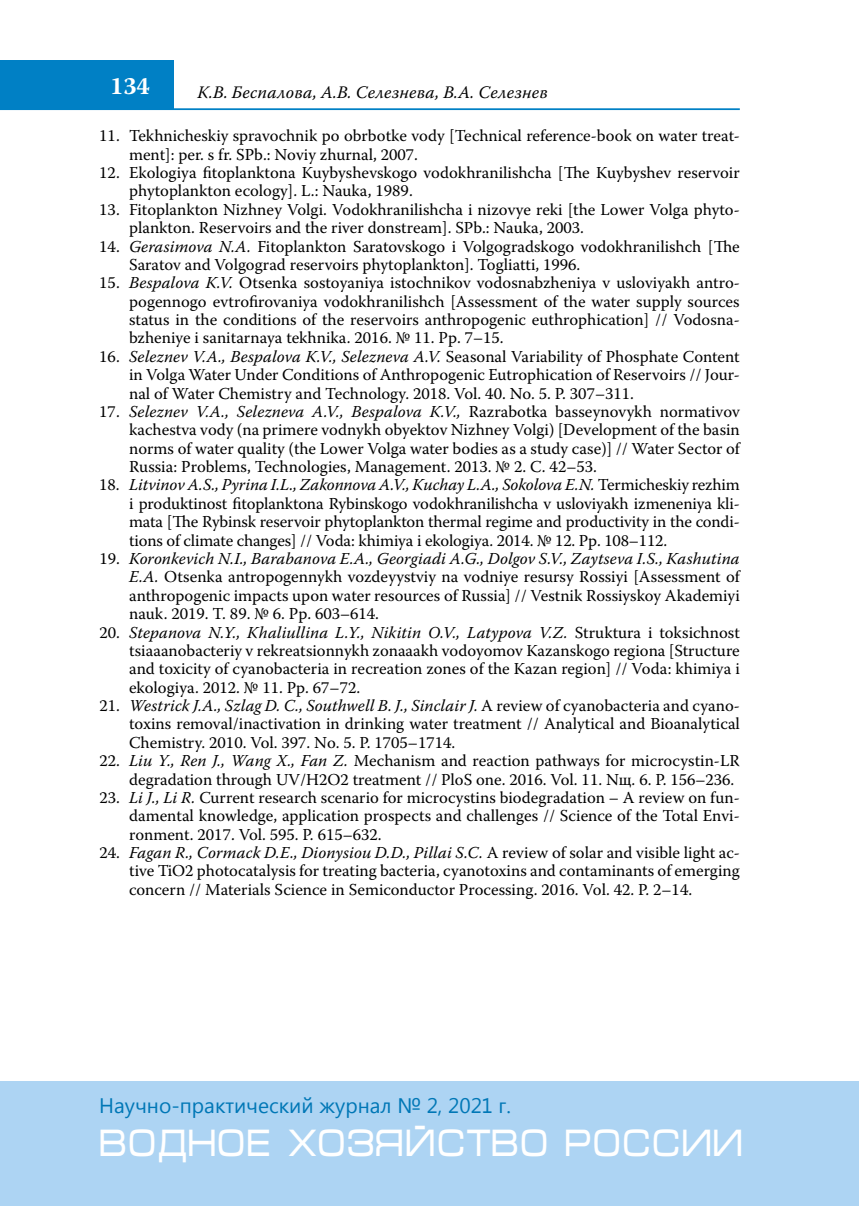
<style>
.page{position:relative;width:859px;height:1206px;background:#fff}
.page>*{position:absolute;margin:0;border:0;box-sizing:border-box;transform-origin:0 0}
.t1{font:38.5px "Micra C";color:#fff;scale:.83 1}
.t2{font:700 24.5px "Warnock Pro";color:#fff}
.t3{font:21px "Segoe UI";color:#0077b6}
.t4{font:italic 17.5px "Warnock Pro";letter-spacing:.01em;color:#000}
.t5{font:16.62px/18.4px "Warnock Pro";color:#000;text-align:justify}
.s1{font-style:italic}
</style>
<div class="page">
<hr style="left:0;top:108px;width:739px;height:2px;background:#0080c5">
<div style="left:0;top:60px;width:174px;height:50px;background:#0080c5"></div>
<div style="left:0;top:1081px;width:858px;height:124px;background:#add4f3"></div>
<h2 class="t2" style="left:110px;top:71px;width:41px">134</h2>
<p class="t4" style="left:197px;top:82px;width:352px">К.В. Беспалова, А.В. Селезнева, В.А. Селезнев</p>
<p class="t5" style="left:129px;top:126px;width:612px;text-indent:-30px">11. Tekhnicheskiy spravochnik po obrbotke vody [Technical reference-book on water treat&shy;ment]: per. s fr. SPb.: Noviy zhurnal, 2007.</p>
<p class="t5" style="left:129px;top:163px;width:612px;text-indent:-30px">12. Ekologiya fitoplanktona Kuybyshevskogo vodokhranilishcha [The Kuybyshev reservoir phytoplankton ecology]. L.: Nauka, 1989.</p>
<p class="t5" style="left:129px;top:200px;width:612px;text-indent:-30px">13. Fitoplankton Nizhney Volgi. Vodokhranilishcha i nizovye reki [the Lower Volga phyto&shy;plankton. Reservoirs and the river donstream]. SPb.: Nauka, 2003.</p>
<p class="t5" style="left:129px;top:236px;width:612px;text-indent:-30px">14. <span class="s1">Gerasimova N.A.</span> Fitoplankton Saratovskogo i Volgogradskogo vodokhranilishch [The<br>Saratov and Volgograd reservoirs phytoplankton]. Togliatti, 1996.</p>
<p class="t5" style="left:129px;top:273px;width:612px;text-indent:-30px">15. <span class="s1">Bespalova K.V.</span> Otsenka sostoyaniya istochnikov vodosnabzheniya v usloviyakh antro&shy;pogennogo evtrofirovaniya vodokhranilishch [Assessment of the water supply sources status in the conditions of the reservoirs anthropogenic euthrophication] // Vodosna&shy;bzheniye i sanitarnaya tekhnika. 2016. № 11. Pp. 7–15.</p>
<p class="t5" style="left:129px;top:347px;width:612px;text-indent:-30px">16. <span class="s1">Seleznev V.A., Bespalova K.V., Selezneva A.V.</span> Seasonal Variability of Phosphate Content in Volga Water Under Conditions of Anthropogenic Eutrophication of Reservoirs // Jour&shy;nal of Water Chemistry and Technology. 2018. Vol. 40. No. 5. Р. 307–311.</p>
<p class="t5" style="left:129px;top:402px;width:612px;text-indent:-30px">17. <span class="s1">Seleznev V.A., Selezneva A.V., Bespalova K.V.,</span> Razrabotka basseynovykh normativov kachestva vody (na primere vodnykh obyektov Nizhney Volgi) [Development of the basin norms of water quality (the Lower Volga water bodies as a study case)] // Water Sector of Russia: Problems, Technologies, Management. 2013. № 2. С. 42–53.</p>
<p class="t5" style="left:129px;top:475px;width:612px;text-indent:-30px">18. <span class="s1">Litvinov A.S., Pyrina I.L., Zakonnova A.V., Kuchay L.A., Sokolova E.N.</span> Termicheskiy rezhim i produktinost fitoplanktona Rybinskogo vodokhranilishcha v usloviyakh izmeneniya kli&shy;mata [The Rybinsk reservoir phytoplankton thermal regime and productivity in the condi&shy;tions of climate changes] // Voda: khimiya i ekologiya. 2014. № 12. Pp. 108–112.</p>
<p class="t5" style="left:129px;top:549px;width:612px;text-indent:-30px">19. <span class="s1">Koronkevich N.I., Barabanova E.A., Georgiadi A.G., Dolgov S.V., Zaytseva I.S., Kashutina E.A.</span> Otsenka antropogennykh vozdeyystviy na vodniye resursy Rossiyi [Assessment of anthropogenic impacts upon water resources of Russia] // Vestnik Rossiyskoy Akademiyi nauk. 2019. T. 89. № 6. Pp. 603–614.</p>
<p class="t5" style="left:129px;top:622px;width:612px;text-indent:-30px">20. <span class="s1">Stepanova N.Y., Khaliullina L.Y., Nikitin O.V., Latypova V.Z.</span> Struktura i toksichnost tsiaaanobacteriy v rekreatsionnykh zonaaakh vodoyomov Kazanskogo regiona [Structure and toxicity of cyanobacteria in recreation zones of the Kazan region] // Voda: khimiya i ekologiya. 2012. № 11. Pp. 67–72.</p>
<p class="t5" style="left:129px;top:696px;width:612px;text-indent:-30px">21. <span class="s1">Westrick J.A., Szlag D. C., Southwell B. J., Sinclair J.</span> A review of cyanobacteria and cyano&shy;toxins removal/inactivation in drinking water treatment // Analytical and Bioanalytical Chemistry. 2010. Vol. 397. Nо. 5. P. 1705–1714.</p>
<p class="t5" style="left:129px;top:751px;width:612px;text-indent:-30px">22. <span class="s1">Liu Y., Ren J., Wang X., Fan Z.</span> Mechanism and reaction pathways for microcystin-LR degradation through UV/H2O2 treatment // PloS one. 2016. Vol. 11. Nщ. 6. P. 156–236.</p>
<p class="t5" style="left:129px;top:788px;width:612px;text-indent:-30px">23. <span class="s1">Li J., Li R.</span> Current research scenario for microcystins biodegradation – A review on fun&shy;damental knowledge, application prospects and challenges // Science of the Total Envi&shy;ronment. 2017. Vol. 595. P. 615–632.</p>
<p class="t5" style="left:129px;top:843px;width:612px;text-indent:-30px">24. <span class="s1">Fagan R., Cormack D.E., Dionysiou D.D., Pillai S.C.</span> A review of solar and visible light ac&shy;tive TiO2 photocatalysis for treating bacteria, cyanotoxins and contaminants of emerging concern // Materials Science in Semiconductor Processing. 2016. Vol. 42. P. 2–14.</p>
<p class="t3" style="left:99px;top:1090px;width:413px">Научно-практический журнал № 2, 2021 г.</p>
<h1 class="t1" style="left:99px;top:1126px;width:777px">ВОДНОЕ ХОЗЯЙСТВО РОССИИ</h1>
</div>
